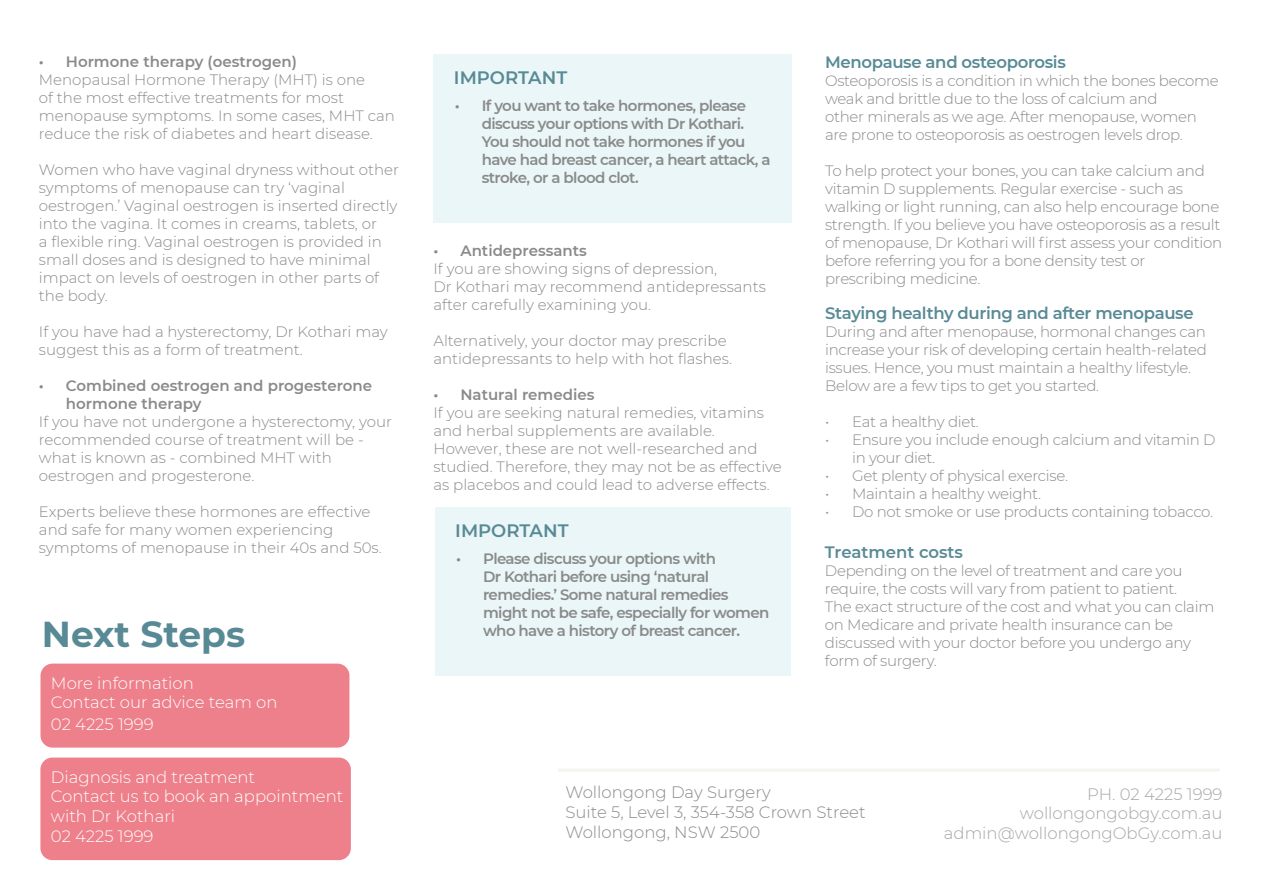
<style>
.page{position:relative;width:1263px;height:893px;background:#fff}
.page>*{position:absolute;margin:0;border:0;box-sizing:border-box;transform-origin:0 0}
.t1{font:700 36px "Montserrat";color:#588a95}
.t2{font:600 18px "Montserrat";color:#588a95}
.t3{font:300 16.5px/19.8px "Montserrat";color:#fff}
.t4{font:300 16.5px/19.8px "Montserrat";color:#8a8a8a}
.t5{font:300 16.5px/19.8px "Montserrat";color:#a6a6a5;text-align:right}
.t6{font:600 16.5px "Montserrat";letter-spacing:-.02em;color:#588a95}
.t7{font:600 16.5px "Montserrat";color:#588a95}
.t8{font:300 15px/18px "Montserrat";letter-spacing:-.015em;color:#8a8a8a}
.t9{font:600 15px/18px "Montserrat";letter-spacing:-.04em;color:#8a8a8a}
.t10{font:600 15px/18px "Montserrat";color:#8a8a8a}
</style>
<div class="page">
<div style="left:41px;top:664px;width:308px;height:84px;background:#ed808b;border-radius:12px"></div>
<div style="left:40px;top:758px;width:311px;height:102px;background:#ed808b;border-radius:12px"></div>
<hr style="left:558px;top:769px;width:661px;height:3px;background:#f5f4ee">
<div style="left:433px;top:54px;width:359px;height:169px;background:#eaf6f7"></div>
<div style="left:435px;top:508px;width:355px;height:168px;background:#eaf6f7"></div>
<p class="t10" style="left:39px;top:52px;width:259px">• Hormone therapy (oestrogen)</p>
<p class="t8" style="left:39px;top:70px;width:358px">Menopausal Hormone Therapy (MHT) is one<br>of the most effective treatments for most menopause symptoms. In some cases, MHT can reduce the risk of diabetes and heart disease.</p>
<p class="t8" style="left:39px;top:160px;width:362px">Women who have vaginal dryness without other symptoms of menopause can try ‘vaginal oestrogen.’ Vaginal oestrogen is inserted directly into the vagina. It comes in creams, tablets, or<br>a flexible ring. Vaginal oestrogen is provided in small doses and is designed to have minimal impact on levels of oestrogen in other parts of the body.</p>
<p class="t8" style="left:39px;top:322px;width:350px">If you have had a hysterectomy, Dr Kothari may suggest this as a form of treatment.</p>
<p class="t10" style="left:66px;top:376px;width:308px;text-indent:-27px">• Combined oestrogen and progesterone hormone therapy</p>
<p class="t8" style="left:39px;top:412px;width:355px">If you have not undergone a hysterectomy, your recommended course of treatment will be - what is known as - combined MHT with oestrogen and progesterone.</p>
<p class="t8" style="left:39px;top:502px;width:344px">Experts believe these hormones are effective and safe for many women experiencing symptoms of menopause in their 40s and 50s.</p>
<h1 class="t1" style="left:42px;top:608px;width:205px">Next Steps</h1>
<p class="t3" style="left:51px;top:672px;width:228px">More information<br>Contact our advice team on</p>
<p class="t3" style="left:51px;top:714px;width:104px">02 4225 1999</p>
<p class="t3" style="left:51px;top:766px;width:294px">Diagnosis and treatment<br>Contact us to book an appointment with Dr Kothari<br>02 4225 1999</p>
<p class="t2" style="left:454px;top:65px;width:115px">IMPORTANT</p>
<p class="t9" style="left:482px;top:96px;width:290px;text-indent:-27px">• If you want to take hormones, please discuss your options with Dr Kothari.<br>You should not take hormones if you have had breast cancer, a heart attack, a stroke, or a blood clot.</p>
<p class="t10" style="left:433px;top:240px;width:155px">• Antidepressants</p>
<p class="t8" style="left:433px;top:259px;width:334px">If you are showing signs of depression,<br>Dr Kothari may recommend antidepressants after carefully examining you.</p>
<p class="t8" style="left:433px;top:331px;width:300px">Alternatively, your doctor may prescribe antidepressants to help with hot flashes.</p>
<p class="t10" style="left:433px;top:384px;width:162px">• Natural remedies</p>
<p class="t8" style="left:433px;top:403px;width:350px">If you are seeking natural remedies, vitamins and herbal supplements are available.<br>However, these are not well-researched and studied. Therefore, they may not be as effective as placebos and could lead to adverse effects.</p>
<p class="t2" style="left:455px;top:518px;width:115px">IMPORTANT</p>
<p class="t9" style="left:483px;top:549px;width:288px;text-indent:-27px">• Please discuss your options with<br>Dr Kothari before using ‘natural remedies.’ Some natural remedies might not be safe, especially for women who have a history of breast cancer.</p>
<p class="t6" style="left:825px;top:50px;width:242px">Menopause and osteoporosis</p>
<p class="t8" style="left:825px;top:71px;width:395px">Osteoporosis is a condition in which the bones become weak and brittle due to the loss of calcium and<br>other minerals as we age. After menopause, women are prone to osteoporosis as oestrogen levels drop.</p>
<p class="t8" style="left:825px;top:161px;width:399px">To help protect your bones, you can take calcium and vitamin D supplements. Regular exercise - such as walking or light running, can also help encourage bone strength. If you believe you have osteoporosis as a result of menopause, Dr Kothari will first assess your condition before referring you for a bone density test or prescribing medicine.</p>
<p class="t6" style="left:825px;top:301px;width:370px">Staying healthy during and after menopause</p>
<p class="t8" style="left:825px;top:322px;width:383px">During and after menopause, hormonal changes can increase your risk of developing certain health-related issues. Hence, you must maintain a healthy lifestyle.<br>Below are a few tips to get you started.</p>
<p class="t8" style="left:825px;top:412px;width:155px">• Eat a healthy diet.</p>
<p class="t8" style="left:852px;top:430px;width:365px;text-indent:-27px">• Ensure you include enough calcium and vitamin D in your diet.</p>
<p class="t8" style="left:825px;top:466px;width:244px">• Get plenty of physical exercise.</p>
<p class="t8" style="left:825px;top:484px;width:217px">• Maintain a healthy weight.</p>
<p class="t8" style="left:825px;top:502px;width:389px">• Do not smoke or use products containing tobacco.</p>
<p class="t7" style="left:825px;top:540px;width:140px">Treatment costs</p>
<p class="t8" style="left:825px;top:561px;width:391px">Depending on the level of treatment and care you require, the costs will vary from patient to patient.<br>The exact structure of the cost and what you can claim on Medicare and private health insurance can be discussed with your doctor before you undergo any form of surgery.</p>
<p class="t4" style="left:565px;top:782px;width:302px">Wollongong Day Surgery<br>Suite 5, Level 3, 354-358 Crown Street<br>Wollongong, NSW 2500</p>
<p class="t5" style="left:944px;top:783px;width:280px">PH. 02 4225 1999 wollongongobgy.com.au admin@wollongongObGy.com.au</p>
</div>
